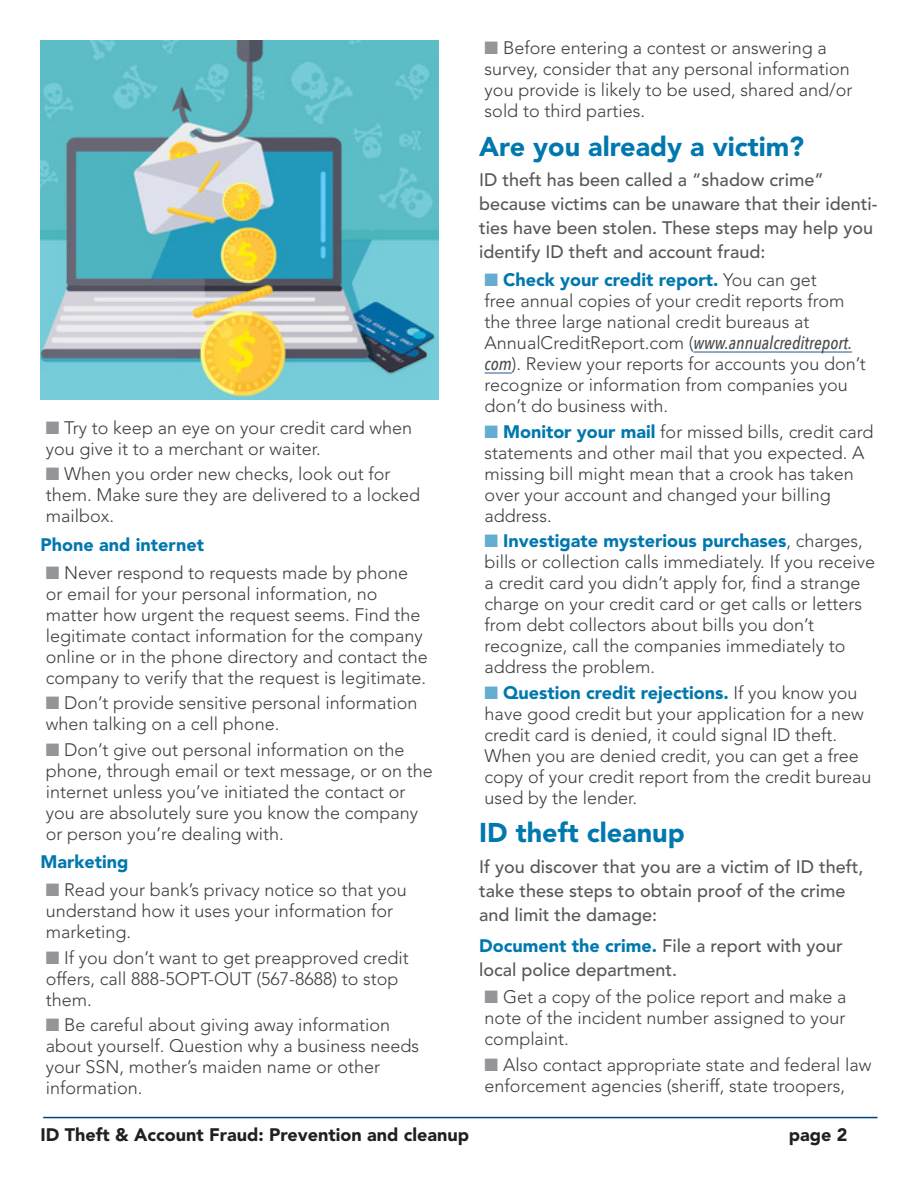
<style>
.page{position:relative;width:918px;height:1188px;background:#fff}
.page>*{position:absolute;margin:0;border:0;box-sizing:border-box;transform-origin:0 0}
.Subheads{font:900 27px "Avenir LT Std";color:#0078ae}
.Bullets2{font:300 18px/21px "Avenir LT Std";color:#3e3e3f}
.Text{font:500 18px/24px "Avenir LT Std";color:#57585a}
.t1{font:900 18px "Avenir LT Std";color:#231f20}
.Text-2{font:900 18px "Avenir LT Std";color:#0078ae}
.s1{color:#939598}
.s2{color:#65acd1}
.s3{font-weight:900;color:#0078ae}
.s4{font-family:"Avenir Next Condensed";font-weight:500;font-style:italic;color:#4b4c4d}
</style>
<div class="page">
<hr style="left:43px;top:1117px;width:835px;height:1px;background:#00467e">
<hr style="left:693px;top:351px;width:159px;height:2px;background:#3c6a9d">
<hr style="left:485px;top:372px;width:27px;height:2px;background:#3c6a9d">
<img style="left:40px;top:40px;width:399px;height:360px">
<p class="Bullets2" style="left:46px;top:417px;width:368px"><span class="s1">■</span> Try to keep an eye on your credit card when you give it to a merchant or waiter.</p>
<p class="Bullets2" style="left:46px;top:464px;width:376px"><span class="s1">■</span> When you order new checks, look out for them. Make sure they are delivered to a locked mailbox.</p>
<p class="Text-2" style="left:40px;top:534px;width:165px">Phone and internet</p>
<p class="Bullets2" style="left:46px;top:562px;width:383px"><span class="s1">■</span> Never respond to requests made by phone or email for your personal information, no matter how urgent the request seems. Find the legitimate contact information for the company online or in the phone directory and contact the company to verify that the request is legitimate.</p>
<p class="Bullets2" style="left:46px;top:692px;width:373px"><span class="s1">■</span> Don’t provide sensitive personal information when talking on a cell phone.</p>
<p class="Bullets2" style="left:46px;top:739px;width:388px"><span class="s1">■</span> Don’t give out personal information on the phone, through email or text message, or on the internet unless you’ve initiated the contact or you are absolutely sure you know the company or person you’re dealing with.</p>
<p class="Text-2" style="left:40px;top:851px;width:90px">Marketing</p>
<p class="Bullets2" style="left:46px;top:879px;width:362px"><span class="s1">■</span> Read your bank’s privacy notice so that you understand how it uses your information for marketing.</p>
<p class="Bullets2" style="left:46px;top:947px;width:364px"><span class="s1">■</span> If you don’t want to get preapproved credit offers, call 888-5OPT-OUT (567-8688) to stop them.</p>
<p class="Bullets2" style="left:46px;top:1015px;width:375px"><span class="s1">■</span> Be careful about giving away information about yourself. Question why a business needs your SSN, mother’s maiden name or other information.</p>
<p class="Bullets2" style="left:485px;top:38px;width:369px"><span class="s1">■</span> Before entering a contest or answering a survey, consider that any personal information you provide is likely to be used, shared and/or sold to third parties.</p>
<p class="Subheads" style="left:479px;top:130px;width:327px">Are you already a victim?</p>
<p class="Text" style="left:479px;top:168px;width:400px">ID theft has been called a “shadow crime” because victims can be unaware that their identi&shy;ties have been stolen. These steps may help you identify ID theft and account fraud:</p>
<p class="Bullets2" style="left:485px;top:269px;width:383px"><span class="s2">■</span> <span class="s3">Check your credit report.</span> You can get<br>free annual copies of your credit reports from the three large national credit bureaus at AnnualCreditReport.com (<span class="s4">www.annualcreditreport. com</span>). Review your reports for accounts you don’t recognize or information from companies you don’t do business with.</p>
<p class="Bullets2" style="left:485px;top:421px;width:391px"><span class="s2">■</span> <span class="s3">Monitor your mail</span> for missed bills, credit card statements and other mail that you expected. A missing bill might mean that a crook has taken over your account and changed your billing address.</p>
<p class="Bullets2" style="left:485px;top:531px;width:392px"><span class="s2">■</span> <span class="s3">Investigate mysterious purchases</span>, charges, bills or collection calls immediately. If you receive a credit card you didn’t apply for, find a strange charge on your credit card or get calls or letters from debt collectors about bills you don’t recognize, call the companies immediately to address the problem.</p>
<p class="Bullets2" style="left:485px;top:682px;width:388px"><span class="s2">■</span> <span class="s3">Question credit rejections.</span> If you know you have good credit but your application for a new credit card is denied, it could signal ID theft.<br>When you are denied credit, you can get a free copy of your credit report from the credit bureau used by the lender.</p>
<p class="Subheads" style="left:479px;top:816px;width:207px">ID theft cleanup</p>
<p class="Text" style="left:479px;top:855px;width:386px">If you discover that you are a victim of ID theft, take these steps to obtain proof of the crime and limit the damage:</p>
<p class="Text" style="left:479px;top:934px;width:365px"><span class="s3">Document the crime.</span> File a report with your local police department.</p>
<p class="Bullets2" style="left:485px;top:987px;width:363px;text-align:justify"><span class="s1">■</span> Get a copy of the police report and make a note of the incident number assigned to your complaint.</p>
<p class="Bullets2" style="left:485px;top:1054px;width:388px"><span class="s1">■</span> Also contact appropriate state and federal law enforcement agencies (sheriff, state troopers,</p>
<p class="t1" style="left:40px;top:1124px;width:430px">ID Theft &amp; Account Fraud: Prevention and cleanup</p>
<p class="t1" style="left:789px;top:1124px;width:60px">page 2</p>
</div>
